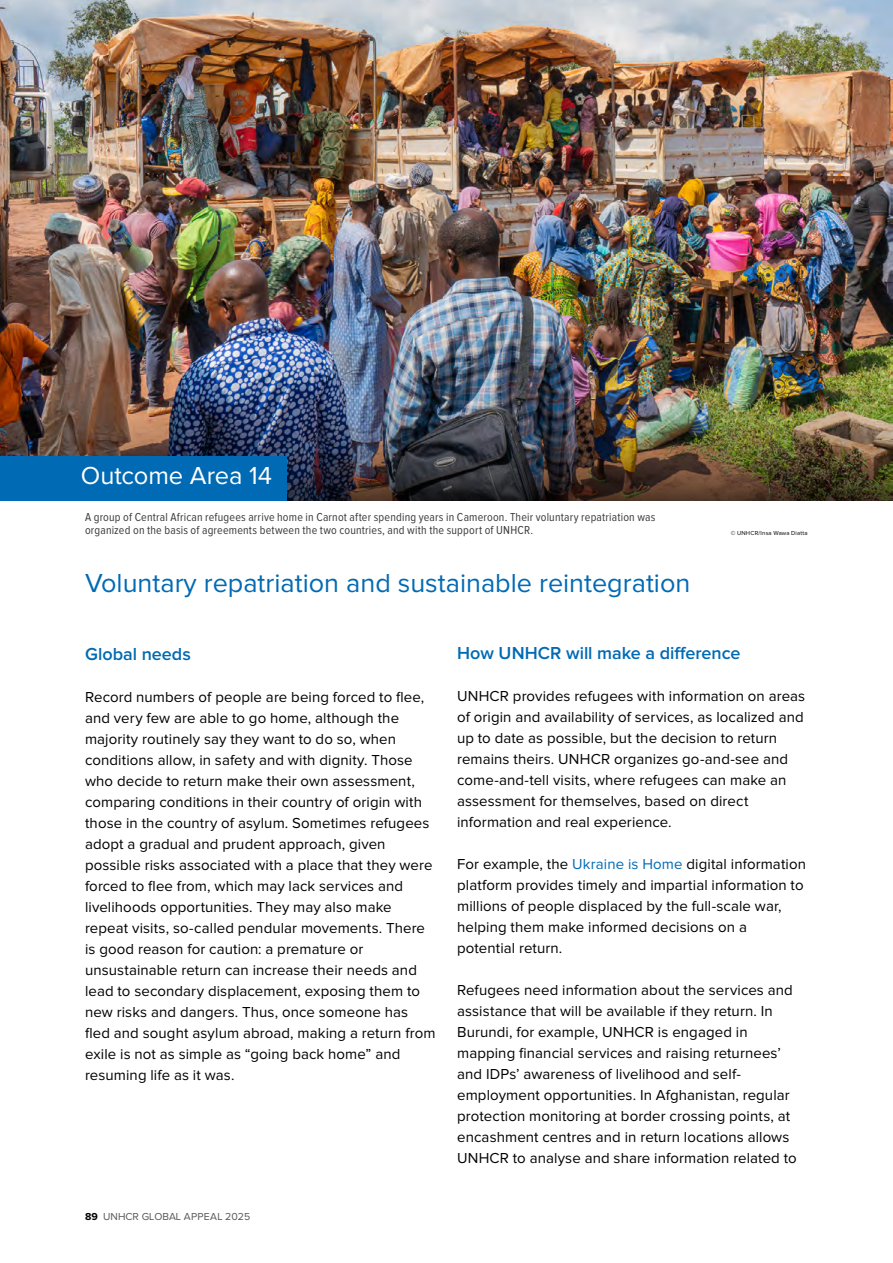
<style>
.page{position:relative;width:893px;height:1263px;background:#fff}
.page>*{position:absolute;margin:0;border:0;box-sizing:border-box;transform-origin:0 0}
.t1{font:27px "Proxima Nova";color:#006ab4}
.t2{font:25.5px "Proxima Nova";letter-spacing:-.005em;color:#fff}
.t3{font:600 18px "Proxima Nova";color:#006ab4}
.t4{font:15px/21px "Proxima Nova";letter-spacing:.005em;color:#000}
.t5{font:12px/13.5px "Proxima Nova Cond";letter-spacing:.015em;color:#3c3c3b}
.t6{font:10.5px "Proxima Nova";color:#575756}
.t7{font:6px "Proxima Nova";letter-spacing:.03em;color:#000}
.s1{font-weight:700;color:#000}
.s2{color:#006ab4}
</style>
<div class="page">
<img style="left:0;top:0;width:893px;height:362px">
<img style="left:0;top:362px;width:893px;height:138px">
<div style="left:0;top:456px;width:287px;height:44px;background:#006ab4"></div>
<h2 class="t2" style="left:81px;top:464px;width:193px">Outcome Area 14</h2>
<p class="t5" style="left:85px;top:510px;width:572px">A group of Central African refugees arrive home in Carnot after spending years in Cameroon. Their voluntary repatriation was organized on the basis of agreements between the two countries, and with the support of UNHCR.</p>
<h1 class="t1" style="left:85px;top:571px;width:607px">Voluntary repatriation and sustainable reintegration</h1>
<p class="t7" style="left:731px;top:530px;width:78px">© UNHCR/Insa Wawa Diatta</p>
<p class="t3" style="left:85px;top:644px;width:107px">Global needs</p>
<p class="t4" style="left:85px;top:687px;width:352px">Record numbers of people are being forced to flee, and very few are able to go home, although the majority routinely say they want to do so, when conditions allow, in safety and with dignity. Those who decide to return make their own assessment, comparing conditions in their country of origin with those in the country of asylum. Sometimes refugees adopt a gradual and prudent approach, given possible risks associated with a place that they were forced to flee from, which may lack services and livelihoods opportunities. They may also make repeat visits, so-called pendular movements. There is good reason for caution: a premature or unsustainable return can increase their needs and lead to secondary displacement, exposing them to new risks and dangers. Thus, once someone has fled and sought asylum abroad, making a return from exile is not as simple as “going back home” and resuming life as it was.</p>
<p class="t6" style="left:85px;top:1212px;width:167px"><span class="s1">89</span> UNHCR GLOBAL APPEAL 2025</p>
<p class="t3" style="left:457px;top:643px;width:285px">How UNHCR will make a difference</p>
<p class="t4" style="left:457px;top:686px;width:350px">UNHCR provides refugees with information on areas of origin and availability of services, as localized and up to date as possible, but the decision to return remains theirs. UNHCR organizes go-and-see and come-and-tell visits, where refugees can make an assessment for themselves, based on direct information and real experience.</p>
<p class="t4" style="left:457px;top:854px;width:350px">For example, the <span class="s2">Ukraine is Home</span> digital information platform provides timely and impartial information to millions of people displaced by the full-scale war, helping them make informed decisions on a potential return.</p>
<p class="t4" style="left:457px;top:980px;width:341px">Refugees need information about the services and assistance that will be available if they return. In Burundi, for example, UNHCR is engaged in mapping financial services and raising returnees’ and IDPs’ awareness of livelihood and self&shy;employment opportunities. In Afghanistan, regular protection monitoring at border crossing points, at encashment centres and in return locations allows UNHCR to analyse and share information related to</p>
</div>
